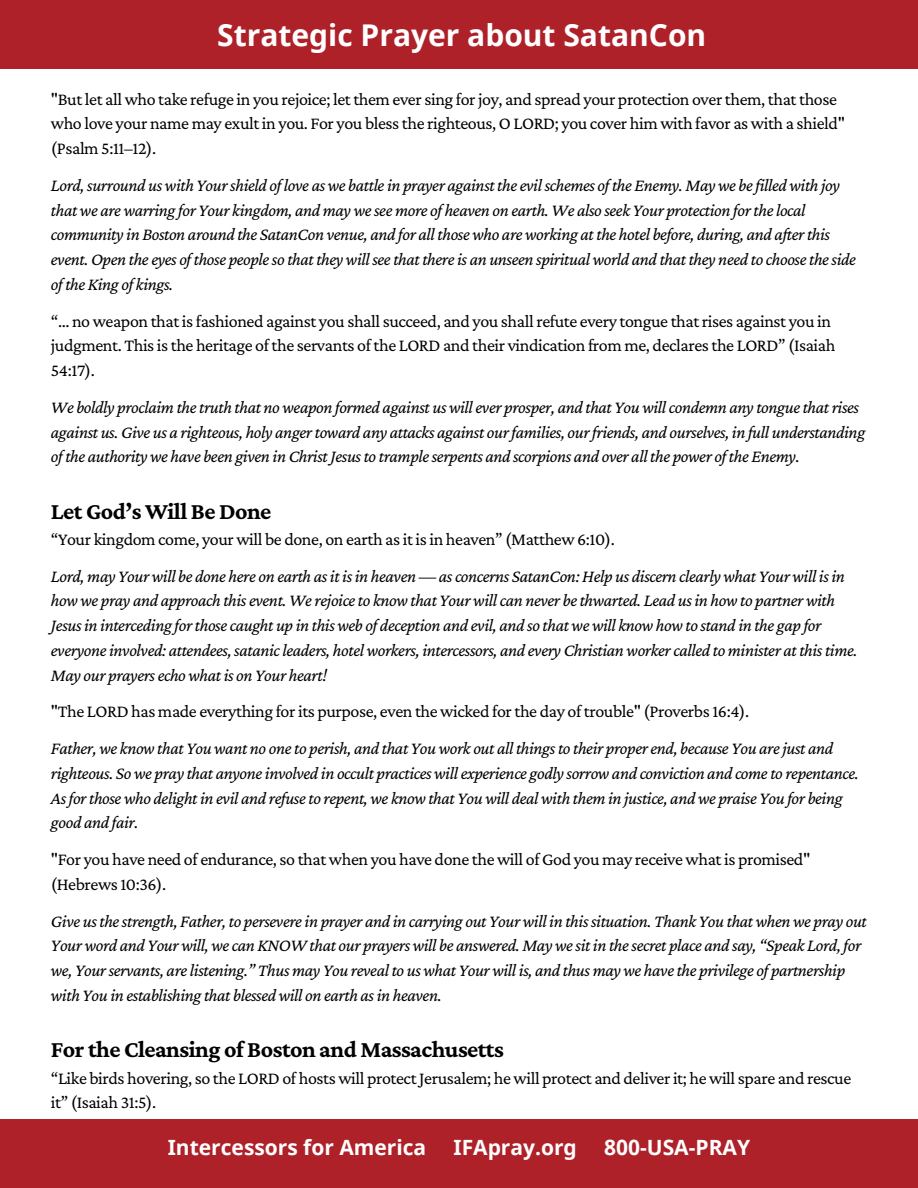
<style>
.page{position:relative;width:918px;height:1188px;background:#fff}
.page>*{position:absolute;margin:0;border:0;box-sizing:border-box;transform-origin:0 0}
.t1{font:700 30px "Noto Sans";color:#fff}
.t2{font:700 24px "Crimson Pro";letter-spacing:-.025em;color:#000}
.t3{font:700 21px "Noto Sans";color:#fff}
.t4{font:italic 18px/24.8px "Crimson Pro";letter-spacing:-.02em;color:#000}
.t5{font:18px/24.8px "Crimson Pro";letter-spacing:-.025em;color:#000}
</style>
<div class="page">
<div style="left:0;top:0;width:918px;height:69px;background:#af2129"></div>
<div style="left:0;top:1119px;width:918px;height:69px;background:#af2129"></div>
<h1 class="t1" style="left:217px;top:14px;width:491px">Strategic Prayer about SatanCon</h1>
<p class="t5" style="left:51px;top:86px;width:796px">"But let all who take refuge in you rejoice; let them ever sing for joy, and spread your protection over them, that those who love your name may exult in you. For you bless the righteous, O LORD; you cover him with favor as with a shield" (Psalm 5:11–12).</p>
<p class="t4" style="left:51px;top:172px;width:807px">Lord, surround us with Your shield of love as we battle in prayer against the evil schemes of the Enemy. May we befilled with joy that we are warring for Your kingdom, and may we see more of heaven on earth. We also seek Your protection for the local community in Boston around the SatanCon venue, and for all those who are working at the hotel before, during, and after this event. Open the eyes of those people so that they will see that there is an unseen spiritual world and that they need to choose the side of the King of kings.</p>
<p class="t5" style="left:51px;top:308px;width:786px">“… no weapon that is fashioned against you shall succeed, and you shall refute every tongue that rises against you in judgment. This is the heritage of the servants of the LORD and their vindication from me, declares the LORD” (Isaiah<br>54:17).</p>
<p class="t4" style="left:51px;top:394px;width:816px">We boldly proclaim the truth that no weapon formed against us will ever prosper, and that You will condemn any tongue that rises against us. Give us a righteous, holy anger toward any attacks against ourfamilies, ourfriends, and ourselves, in full understanding of the authority we have been given in ChristJesus to trample serpents and scorpions and over all the power of the Enemy.</p>
<h2 class="t2" style="left:51px;top:497px;width:222px">Let God’s Will Be Done</h2>
<p class="t5" style="left:51px;top:526px;width:566px">“Your kingdom come, your will be done, on earth as it is in heaven” (Matthew 6:10).</p>
<p class="t4" style="left:51px;top:563px;width:808px">Lord, may Your will be done here on earth as it is in heaven — as concerns SatanCon: Help us discern clearly what Your will is in how we pray and approach this event. We rejoice to know that Your will can never be thwarted. Lead us in how to partner with Jesus in interceding for those caught up in this web of deception and evil, and so that we will know how to stand in the gap for everyone involved: attendees, satanic leaders, hotel workers, intercessors, and every Christian worker called to minister at this time.<br>May our prayers echo what is on Your heart!</p>
<p class="t5" style="left:51px;top:699px;width:700px">"The LORD has made everything for its purpose, even the wicked for the day of trouble" (Proverbs 16:4).</p>
<p class="t4" style="left:51px;top:736px;width:810px">Father, we know that You want no one to perish, and that You work out all things to their proper end, because You arejust and righteous. So we pray that anyone involved in occult practices will experience godly sorrow and conviction and come to repentance.<br>Asfor those who delight in evil and refuse to repent, we know that You will deal with them in justice, and we praise You for being good and fair.</p>
<p class="t5" style="left:51px;top:847px;width:761px">"For you have need of endurance, so that when you have done the will of God you may receive what is promised" (Hebrews 10:36).</p>
<p class="t4" style="left:51px;top:908px;width:817px">Give us the strength, Father, to persevere in prayer and in carrying out Your will in this situation. Thank You that when we pray out Your word and Your will, we can KNOW that our prayers will be answered. May we sit in the secret place and say, “Speak Lord, for we, Your servants, are listening.” Thus may You reveal to us what Your will is, and thus may we have the privilege of partnership with You in establishing that blessed will on earth as in heaven.</p>
<h2 class="t2" style="left:51px;top:1036px;width:454px">For the Cleansing of Boston and Massachusetts</h2>
<p class="t5" style="left:51px;top:1065px;width:802px">“Like birds hovering, so the LORD of hosts will protectJerusalem; he will protect and deliver it; he will spare and rescue it” (Isaiah 31:5).</p>
<p class="t3" style="left:168px;top:1133px;width:260px">Intercessors for America</p>
<p class="t3" style="left:454px;top:1133px;width:125px">IFApray.org</p>
<p class="t3" style="left:604px;top:1133px;width:148px">800-USA-PRAY</p>
</div>
